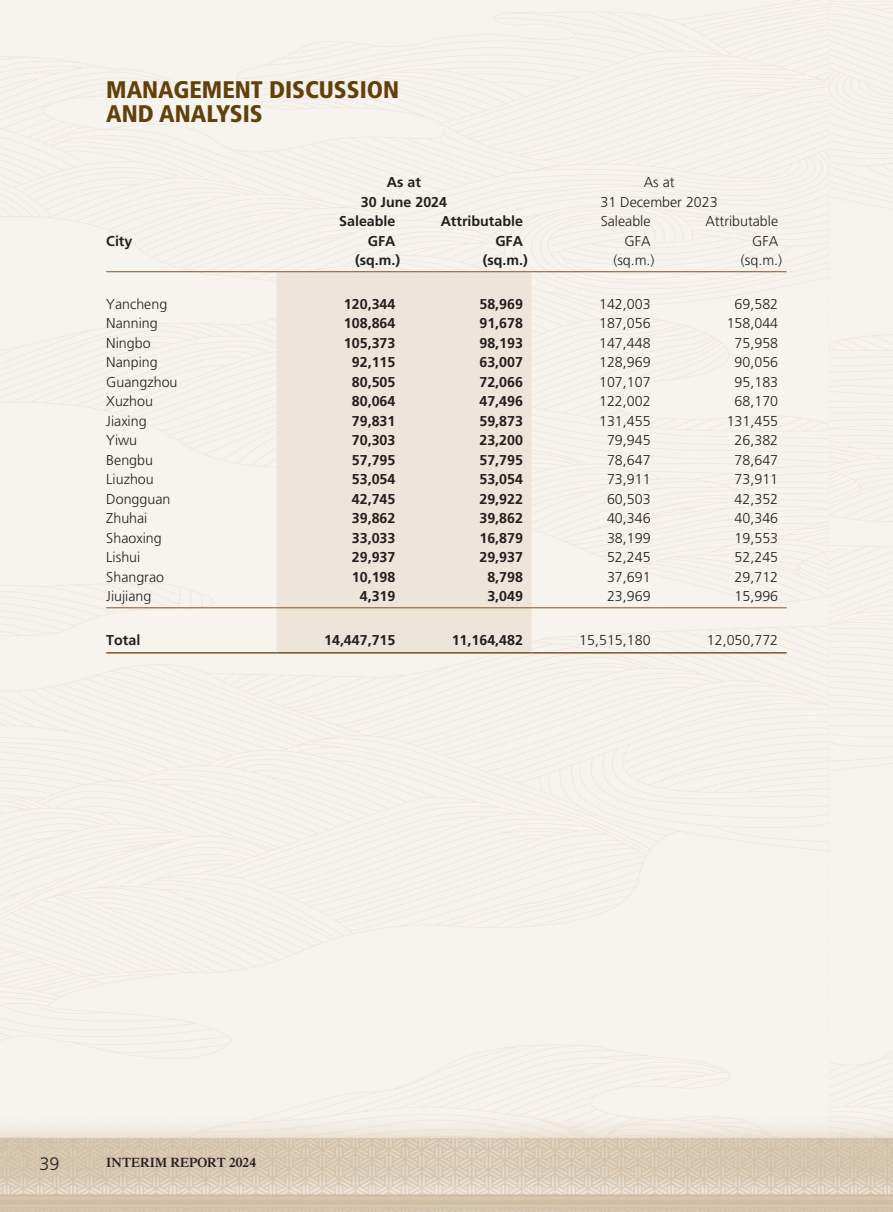
<style>
.page{position:relative;width:893px;height:1212px;background:#fff}
.page>*{position:absolute;margin:0;border:0;box-sizing:border-box;transform-origin:0 0}
.t1{font:900 condensed 24px/24px "Frutiger LT Std";color:#614009}
.t2{font:300 18px "Frutiger LT Std";color:#231f20}
._50_Table_txt{font:300 14.25px "Frutiger LT Std";color:#231f20}
._50_Table_txt-2{font:700 14.25px "Frutiger LT Std";color:#231f20}
.t3{font:600 13.5px "Times LT Std";color:#231f20}
</style>
<div class="page">
<img style="left:0;top:0;width:893px;height:1212px">
<div style="left:276px;top:272px;width:255px;height:380px;background:#eee5da"></div>
<hr style="left:106px;top:271px;width:170px;height:1px;background:#7f5619">
<hr style="left:276px;top:271px;width:128px;height:1px;background:#7f5619">
<hr style="left:404px;top:271px;width:127px;height:1px;background:#7f5619">
<hr style="left:531px;top:271px;width:128px;height:1px;background:#7f5619">
<hr style="left:659px;top:271px;width:128px;height:1px;background:#7f5619">
<hr style="left:106px;top:607px;width:170px;height:1px;background:#7f5619">
<hr style="left:276px;top:607px;width:128px;height:1px;background:#7f5619">
<hr style="left:404px;top:607px;width:127px;height:1px;background:#7f5619">
<hr style="left:531px;top:607px;width:128px;height:1px;background:#7f5619">
<hr style="left:659px;top:607px;width:128px;height:1px;background:#7f5619">
<hr style="left:106px;top:652px;width:170px;height:1px;background:#7f5619">
<hr style="left:276px;top:652px;width:128px;height:1px;background:#7f5619">
<hr style="left:404px;top:652px;width:127px;height:1px;background:#7f5619">
<hr style="left:531px;top:652px;width:128px;height:1px;background:#7f5619">
<hr style="left:659px;top:652px;width:128px;height:1px;background:#7f5619">
<h1 class="t1" style="left:106px;top:77px;width:294px">MANAGEMENT DISCUSSION<br>AND ANALYSIS</h1>
<p class="_50_Table_txt-2" style="left:387px;top:174px;width:36px">As at</p>
<p class="_50_Table_txt-2" style="left:361px;top:193px;width:88px">30 June 2024</p>
<p class="_50_Table_txt" style="left:644px;top:174px;width:32px">As at</p>
<p class="_50_Table_txt" style="left:600px;top:194px;width:119px">31 December 2023</p>
<p class="_50_Table_txt-2" style="left:106px;top:232px;width:28px">City</p>
<p class="_50_Table_txt-2" style="left:339px;top:213px;width:58px">Saleable</p>
<p class="_50_Table_txt-2" style="left:368px;top:232px;width:29px">GFA</p>
<p class="_50_Table_txt-2" style="left:355px;top:252px;width:47px">(sq m. .)</p>
<p class="_50_Table_txt-2" style="left:441px;top:213px;width:84px">Attributable</p>
<p class="_50_Table_txt-2" style="left:495px;top:232px;width:29px">GFA</p>
<p class="_50_Table_txt-2" style="left:483px;top:252px;width:47px">(sq m. .)</p>
<p class="_50_Table_txt" style="left:601px;top:213px;width:51px">Saleable</p>
<p class="_50_Table_txt" style="left:624px;top:233px;width:28px">GFA</p>
<p class="_50_Table_txt" style="left:613px;top:252px;width:43px">(sq m. .)</p>
<p class="_50_Table_txt" style="left:705px;top:213px;width:74px">Attributable</p>
<p class="_50_Table_txt" style="left:752px;top:233px;width:28px">GFA</p>
<p class="_50_Table_txt" style="left:741px;top:252px;width:43px">( s q m. (.</p>
<p class="_50_Table_txt" style="left:106px;top:296px;width:62px">Yancheng</p>
<p class="_50_Table_txt-2" style="left:344px;top:295px;width:53px">120,344</p>
<p class="_50_Table_txt-2" style="left:479px;top:295px;width:45px">58,969</p>
<p class="_50_Table_txt" style="left:599px;top:296px;width:53px">142,003</p>
<p class="_50_Table_txt" style="left:735px;top:296px;width:45px">69,582</p>
<p class="_50_Table_txt" style="left:106px;top:315px;width:53px">Nanning</p>
<p class="_50_Table_txt-2" style="left:344px;top:315px;width:53px">108,864</p>
<p class="_50_Table_txt-2" style="left:479px;top:315px;width:45px">91,678</p>
<p class="_50_Table_txt" style="left:599px;top:315px;width:53px">187,056</p>
<p class="_50_Table_txt" style="left:727px;top:315px;width:53px">158,044</p>
<p class="_50_Table_txt" style="left:106px;top:335px;width:46px">Ningbo</p>
<p class="_50_Table_txt-2" style="left:344px;top:334px;width:53px">105,373</p>
<p class="_50_Table_txt-2" style="left:479px;top:334px;width:45px">98,193</p>
<p class="_50_Table_txt" style="left:599px;top:335px;width:53px">147,448</p>
<p class="_50_Table_txt" style="left:735px;top:335px;width:45px">75,958</p>
<p class="_50_Table_txt" style="left:106px;top:354px;width:53px">Nanping</p>
<p class="_50_Table_txt-2" style="left:352px;top:354px;width:45px">92,115</p>
<p class="_50_Table_txt-2" style="left:479px;top:354px;width:45px">63,007</p>
<p class="_50_Table_txt" style="left:599px;top:354px;width:53px">128,969</p>
<p class="_50_Table_txt" style="left:735px;top:354px;width:45px">90,056</p>
<p class="_50_Table_txt" style="left:106px;top:374px;width:73px">Guangzhou</p>
<p class="_50_Table_txt-2" style="left:352px;top:373px;width:45px">80,505</p>
<p class="_50_Table_txt-2" style="left:479px;top:373px;width:45px">72,066</p>
<p class="_50_Table_txt" style="left:599px;top:374px;width:53px">107,107</p>
<p class="_50_Table_txt" style="left:735px;top:374px;width:45px">95,183</p>
<p class="_50_Table_txt" style="left:106px;top:393px;width:48px">Xuzhou</p>
<p class="_50_Table_txt-2" style="left:352px;top:393px;width:45px">80,064</p>
<p class="_50_Table_txt-2" style="left:479px;top:393px;width:45px">47,496</p>
<p class="_50_Table_txt" style="left:599px;top:393px;width:53px">122,002</p>
<p class="_50_Table_txt" style="left:735px;top:393px;width:45px">68,170</p>
<p class="_50_Table_txt" style="left:106px;top:413px;width:42px">Jiaxing</p>
<p class="_50_Table_txt-2" style="left:352px;top:412px;width:45px">79,831</p>
<p class="_50_Table_txt-2" style="left:479px;top:412px;width:45px">59,873</p>
<p class="_50_Table_txt" style="left:599px;top:413px;width:53px">131,455</p>
<p class="_50_Table_txt" style="left:727px;top:413px;width:53px">131,455</p>
<p class="_50_Table_txt" style="left:106px;top:432px;width:32px">Yiwu</p>
<p class="_50_Table_txt-2" style="left:352px;top:432px;width:45px">70,303</p>
<p class="_50_Table_txt-2" style="left:479px;top:432px;width:45px">23,200</p>
<p class="_50_Table_txt" style="left:607px;top:432px;width:45px">79,945</p>
<p class="_50_Table_txt" style="left:735px;top:432px;width:45px">26,382</p>
<p class="_50_Table_txt" style="left:106px;top:452px;width:48px">Bengbu</p>
<p class="_50_Table_txt-2" style="left:352px;top:451px;width:45px">57,795</p>
<p class="_50_Table_txt-2" style="left:479px;top:451px;width:45px">57,795</p>
<p class="_50_Table_txt" style="left:607px;top:452px;width:45px">78,647</p>
<p class="_50_Table_txt" style="left:735px;top:452px;width:45px">78,647</p>
<p class="_50_Table_txt" style="left:106px;top:471px;width:49px">Liuzhou</p>
<p class="_50_Table_txt-2" style="left:352px;top:471px;width:45px">53,054</p>
<p class="_50_Table_txt-2" style="left:479px;top:471px;width:45px">53,054</p>
<p class="_50_Table_txt" style="left:607px;top:471px;width:45px">73,911</p>
<p class="_50_Table_txt" style="left:735px;top:471px;width:45px">73,911</p>
<p class="_50_Table_txt" style="left:106px;top:491px;width:66px">Dongguan</p>
<p class="_50_Table_txt-2" style="left:352px;top:490px;width:45px">42,745</p>
<p class="_50_Table_txt-2" style="left:479px;top:490px;width:45px">29,922</p>
<p class="_50_Table_txt" style="left:607px;top:491px;width:45px">60,503</p>
<p class="_50_Table_txt" style="left:735px;top:491px;width:45px">42,352</p>
<p class="_50_Table_txt" style="left:106px;top:510px;width:43px">Zhuhai</p>
<p class="_50_Table_txt-2" style="left:352px;top:510px;width:45px">39,862</p>
<p class="_50_Table_txt-2" style="left:479px;top:510px;width:45px">39,862</p>
<p class="_50_Table_txt" style="left:607px;top:510px;width:45px">40,346</p>
<p class="_50_Table_txt" style="left:735px;top:510px;width:45px">40,346</p>
<p class="_50_Table_txt" style="left:106px;top:530px;width:57px">Shaoxing</p>
<p class="_50_Table_txt-2" style="left:352px;top:529px;width:45px">33,033</p>
<p class="_50_Table_txt-2" style="left:479px;top:529px;width:45px">16,879</p>
<p class="_50_Table_txt" style="left:607px;top:530px;width:45px">38,199</p>
<p class="_50_Table_txt" style="left:735px;top:530px;width:45px">19,553</p>
<p class="_50_Table_txt" style="left:106px;top:549px;width:36px">Lishui</p>
<p class="_50_Table_txt-2" style="left:352px;top:549px;width:45px">29,937</p>
<p class="_50_Table_txt-2" style="left:479px;top:549px;width:45px">29,937</p>
<p class="_50_Table_txt" style="left:607px;top:549px;width:45px">52,245</p>
<p class="_50_Table_txt" style="left:735px;top:549px;width:45px">52,245</p>
<p class="_50_Table_txt" style="left:106px;top:569px;width:59px">Shangrao</p>
<p class="_50_Table_txt-2" style="left:352px;top:568px;width:45px">10,198</p>
<p class="_50_Table_txt-2" style="left:487px;top:568px;width:37px">8,798</p>
<p class="_50_Table_txt" style="left:607px;top:569px;width:45px">37,691</p>
<p class="_50_Table_txt" style="left:735px;top:569px;width:45px">29,712</p>
<p class="_50_Table_txt" style="left:106px;top:588px;width:47px">Jiujiang</p>
<p class="_50_Table_txt-2" style="left:360px;top:588px;width:37px">4,319</p>
<p class="_50_Table_txt-2" style="left:487px;top:588px;width:37px">3,049</p>
<p class="_50_Table_txt" style="left:607px;top:588px;width:45px">23,969</p>
<p class="_50_Table_txt" style="left:735px;top:588px;width:45px">15,996</p>
<p class="_50_Table_txt-2" style="left:106px;top:631px;width:36px">Total</p>
<p class="_50_Table_txt-2" style="left:324px;top:631px;width:73px">14,447,715</p>
<p class="_50_Table_txt-2" style="left:452px;top:631px;width:73px">11,164,482</p>
<p class="_50_Table_txt" style="left:579px;top:632px;width:73px">15,515,180</p>
<p class="_50_Table_txt" style="left:707px;top:632px;width:73px">12,050,772</p>
<p class="t2" style="left:40px;top:1153px;width:22px">39</p>
<p class="t3" style="left:106px;top:1154px;width:151px">INTERIM REPORT 2024</p>
</div>
